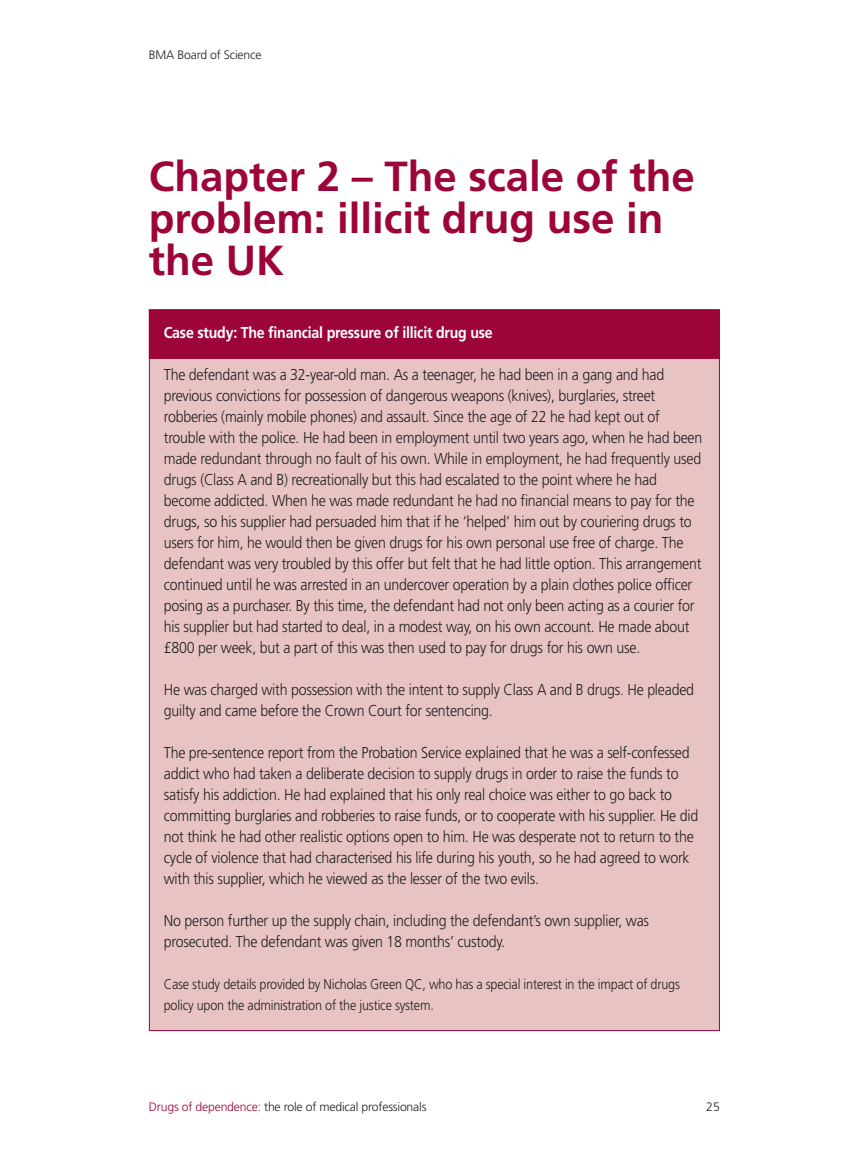
<style>
.page{position:relative;width:844px;height:1161px;background:#fff}
.page>*{position:absolute;margin:0;border:0;box-sizing:border-box;transform-origin:0 0}
.t1{font:700 42px/42px "Frutiger";color:#9d053a}
.t2{font:300 15.75px/21px "Frutiger";letter-spacing:-.015em;color:#231f20;scale:.9 1}
.t3{font:700 15.75px "Frutiger";letter-spacing:-.015em;color:#fff;scale:.9 1}
.t4{font:300 14px/21px "Frutiger";letter-spacing:-.015em;color:#231f20;scale:.9 1}
.t5{font:300 12.25px "Frutiger";letter-spacing:-.015em;color:#231f20}
.s1{color:#9d053a}
</style>
<div class="page">
<div style="left:150px;top:310px;width:568px;height:720px;background:#e7c4c3"></div>
<div style="left:150px;top:310px;width:568px;height:48px;background:#9d053a"></div>
<div style="left:149px;top:309px;width:570px;height:50px;border:1px solid #9d053a"></div>
<p class="t5" style="left:149px;top:50px;width:114px">BMA Board of Science</p>
<h1 class="t1" style="left:149px;top:158px;width:547px">Chapter 2 – The scale of the problem: illicit drug use in the UK</h1>
<p class="t3" style="left:164px;top:326px;width:367px">Case study: The financial pressure of illicit drug use</p>
<p class="t2" style="left:164px;top:365px;width:599px">The defendant was a 32-year-old man. As a teenager, he had been in a gang and had previous convictions for possession of dangerous weapons (knives), burglaries, street robberies (mainly mobile phones) and assault. Since the age of 22 he had kept out of trouble with the police. He had been in employment until two years ago, when he had been made redundant through no fault of his own. While in employment, he had frequently used drugs (Class A and B) recreationally but this had escalated to the point where he had become addicted. When he was made redundant he had no financial means to pay for the drugs, so his supplier had persuaded him that if he ‘helped’ him out by couriering drugs to users for him, he would then be given drugs for his own personal use free of charge. The defendant was very troubled by this offer but felt that he had little option. This arrangement continued until he was arrested in an undercover operation by a plain clothes police officer posing as a purchaser. By this time, the defendant had not only been acting as a courier for his supplier but had started to deal, in a modest way, on his own account. He made about £800 per week, but a part of this was then used to pay for drugs for his own use.</p>
<p class="t2" style="left:164px;top:680px;width:590px">He was charged with possession with the intent to supply Class A and B drugs. He pleaded guilty and came before the Crown Court for sentencing.</p>
<p class="t2" style="left:164px;top:743px;width:595px">The pre-sentence report from the Probation Service explained that he was a self-confessed addict who had taken a deliberate decision to supply drugs in order to raise the funds to satisfy his addiction. He had explained that his only real choice was either to go back to committing burglaries and robberies to raise funds, or to cooperate with his supplier. He did not think he had other realistic options open to him. He was desperate not to return to the cycle of violence that had characterised his life during his youth, so he had agreed to work with this supplier, which he viewed as the lesser of the two evils.</p>
<p class="t2" style="left:164px;top:911px;width:540px">No person further up the supply chain, including the defendant’s own supplier, was prosecuted. The defendant was given 18 months’ custody.</p>
<p class="t4" style="left:164px;top:975px;width:575px">Case study details provided by Nicholas Green QC, who has a special interest in the impact of drugs policy upon the administration of the justice system.</p>
<p class="t5" style="left:149px;top:1101px;width:279px"><span class="s1">Drugs of dependence:</span> the role of medical professionals</p>
<p class="t5" style="left:706px;top:1101px;width:15px">25</p>
</div>
